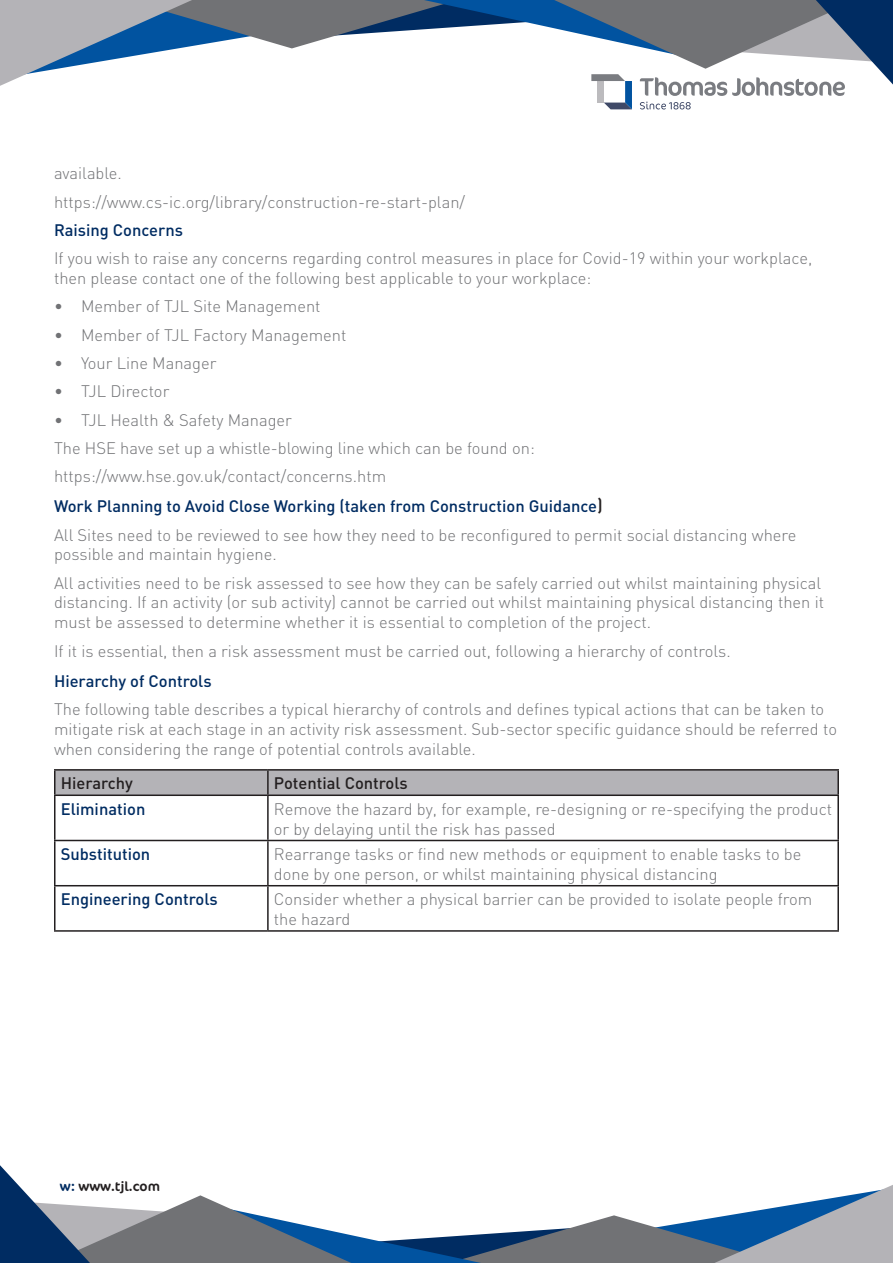
<style>
.page{position:relative;width:893px;height:1263px;background:#fff}
.page>*{position:absolute;margin:0;border:0;box-sizing:border-box;transform-origin:0 0}
.Copy{font:300 16.5px/19.8px "DIN";color:#717275}
.Copy-2{font:500 16.5px "DIN";color:#002c62}
.Copy-3{font:500 16.5px "DIN";color:#231f20}
.t1{font:13.5px "Cocon";color:#231f20}
.s1{font-size:18px;color:#231f20}
.s2{color:#002c62}
</style>
<div class="page">
<svg style="left:0;top:0;width:893px;height:109px"></svg>
<svg style="left:0;top:1165px;width:893px;height:98px"></svg>
<div style="left:56px;top:771px;width:781px;height:23px;background:#b4b3b7"></div>
<hr style="left:54px;top:769px;width:214px;height:2px;background:#231f20">
<hr style="left:54px;top:771px;width:2px;height:23px;background:#231f20">
<hr style="left:268px;top:769px;width:571px;height:2px;background:#231f20">
<hr style="left:267px;top:771px;width:2px;height:23px;background:#231f20">
<hr style="left:837px;top:771px;width:2px;height:23px;background:#231f20">
<hr style="left:54px;top:794px;width:214px;height:2px;background:#231f20">
<hr style="left:54px;top:796px;width:2px;height:44px;background:#231f20">
<hr style="left:268px;top:794px;width:571px;height:2px;background:#231f20">
<hr style="left:267px;top:796px;width:2px;height:44px;background:#231f20">
<hr style="left:837px;top:796px;width:2px;height:44px;background:#231f20">
<hr style="left:54px;top:840px;width:214px;height:1px;background:#231f20">
<hr style="left:54px;top:841px;width:2px;height:44px;background:#231f20">
<hr style="left:268px;top:840px;width:571px;height:1px;background:#231f20">
<hr style="left:267px;top:841px;width:2px;height:44px;background:#231f20">
<hr style="left:837px;top:841px;width:2px;height:44px;background:#231f20">
<hr style="left:54px;top:885px;width:214px;height:1px;background:#231f20">
<hr style="left:54px;top:886px;width:2px;height:44px;background:#231f20">
<hr style="left:268px;top:885px;width:571px;height:1px;background:#231f20">
<hr style="left:267px;top:886px;width:2px;height:44px;background:#231f20">
<hr style="left:837px;top:886px;width:2px;height:44px;background:#231f20">
<hr style="left:54px;top:930px;width:214px;height:2px;background:#231f20">
<hr style="left:268px;top:930px;width:571px;height:2px;background:#231f20">
<div style="left:817px;top:1178px;width:22px;height:15px;background:#fff"></div>
<p class="Copy" style="left:54px;top:163px;width:69px">available.</p>
<p class="Copy" style="left:54px;top:191px;width:413px">https://www.cs-ic.org/library/construction-re-start-plan/</p>
<p class="Copy-2" style="left:54px;top:219px;width:130px">Raising Concerns</p>
<p class="Copy" style="left:54px;top:248px;width:760px">If you wish to raise any concerns regarding control measures in place for Covid-19 within your workplace, then please contact one of the following best applicable to your workplace:</p>
<p class="Copy" style="left:54px;top:296px;width:268px">• Member of TJL Site Management</p>
<p class="Copy" style="left:54px;top:324px;width:294px">• Member of TJL Factory Management</p>
<p class="Copy" style="left:54px;top:352px;width:164px">• Your Line Manager</p>
<p class="Copy" style="left:54px;top:381px;width:117px">• TJL Director</p>
<p class="Copy" style="left:54px;top:409px;width:239px">• TJL Health &amp; Safety Manager</p>
<p class="Copy" style="left:54px;top:437px;width:482px">The HSE have set up a whistle-blowing line which can be found on:</p>
<p class="Copy" style="left:54px;top:466px;width:334px">https://www.hse.gov.uk/contact/concerns.htm</p>
<p class="Copy-2" style="left:54px;top:495px;width:550px">Work Planning to Avoid Close Working (taken from Construction Guidance<span class="s1">)</span></p>
<p class="Copy" style="left:54px;top:524px;width:744px">All Sites need to be reviewed to see how they need to be reconfigured to permit social distancing where possible and maintain hygiene.</p>
<p class="Copy" style="left:54px;top:572px;width:771px">All activities need to be risk assessed to see how they can be safely carried out whilst maintaining physical distancing. If an activity (or sub activity) cannot be carried out whilst maintaining physical distancing then it must be assessed to determine whether it is essential to completion of the project.</p>
<p class="Copy" style="left:54px;top:640px;width:678px">If it is essential, then a risk assessment must be carried out, following a hierarchy of controls.</p>
<p class="Copy-2" style="left:54px;top:670px;width:159px">Hierarchy of Controls</p>
<p class="Copy" style="left:54px;top:698px;width:784px">The following table describes a typical hierarchy of controls and defines typical actions that can be taken to mitigate risk at each stage in an activity risk assessment. Sub-sector specific guidance should be referred to when considering the range of potential controls available.</p>
<p class="Copy-3" style="left:61px;top:772px;width:74px">Hierarchy</p>
<p class="Copy-3" style="left:274px;top:772px;width:135px">Potential Controls</p>
<p class="Copy-2" style="left:61px;top:798px;width:86px">Elimination</p>
<p class="Copy" style="left:274px;top:798px;width:560px">Remove the hazard by, for example, re-designing or re-specifying the product or by delaying until the risk has passed</p>
<p class="Copy-2" style="left:61px;top:843px;width:91px">Substitution</p>
<p class="Copy" style="left:274px;top:843px;width:529px">Rearrange tasks or find new methods or equipment to enable tasks to be done by one person, or whilst maintaining physical distancing</p>
<p class="Copy-2" style="left:61px;top:888px;width:159px">Engineering Controls</p>
<p class="Copy" style="left:274px;top:889px;width:540px">Consider whether a physical barrier can be provided to isolate people from the hazard</p>
<p class="t1" style="left:60px;top:1176px;width:102px"><span class="s2">w:</span> www.tjl.com</p>
</div>
